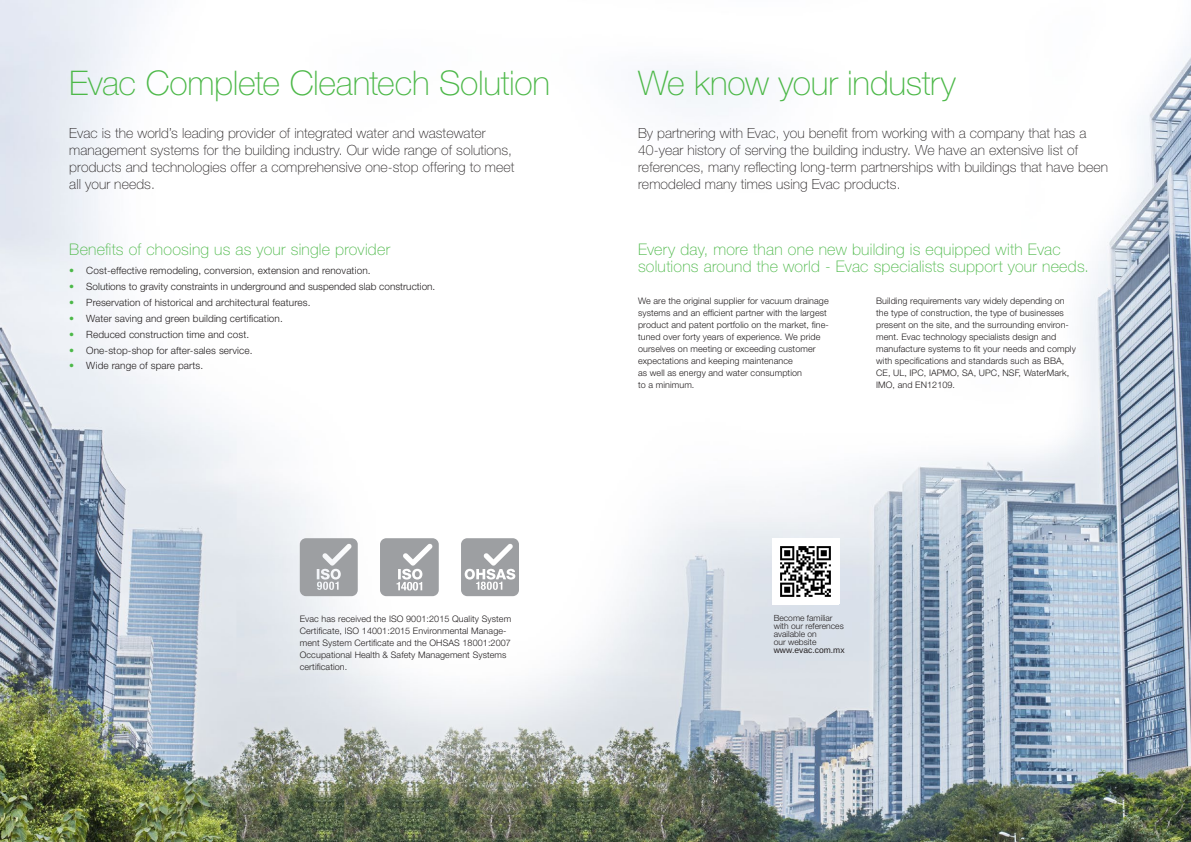
<style>
.page{position:relative;width:1191px;height:842px;background:#fff}
.page>*{position:absolute;margin:0;border:0;box-sizing:border-box;transform-origin:0 0}
.t1{font:100 34px "Helvetica Neue LT Std";letter-spacing:-.01em;color:#4cb848}
.t2{font:100 16px/17px "Helvetica Neue LT Std";letter-spacing:.015em;color:#4cb848}
.t3{font:100 14px/17px "Helvetica Neue LT Std";letter-spacing:.005em;color:#231f20}
.t4{font:300 10px "Helvetica Neue LT Std";letter-spacing:.01em;color:#231f20}
.t5{font:300 9px/12px "Helvetica Neue LT Std";letter-spacing:.01em;color:#231f20}
.t6{font:300 8.5px/8px "Helvetica Neue LT Std";letter-spacing:.005em;color:#231f20}
.t7{font:8.5px "Helvetica";letter-spacing:.005em;color:#231f20}
.s1{color:#4cb848}
</style>
<div class="page">
<img style="left:0;top:0;width:1191px;height:842px">
<svg style="left:300px;top:538px;width:58px;height:58px;background:#aaacae"></svg>
<svg style="left:461px;top:538px;width:58px;height:58px;background:#afb1b3"></svg>
<svg style="left:380px;top:538px;width:59px;height:58px;background:#abadb0"></svg>
<img style="left:772px;top:538px;width:66px;height:66px">
<h1 class="t1" style="left:69px;top:64px;width:482px">Evac Complete Cleantech Solution</h1>
<p class="t3" style="left:69px;top:125px;width:446px">Evac is the world’s leading provider of integrated water and wastewater management systems for the building industry. Our wide range of solutions, products and technologies offer a comprehensive one-stop offering to meet all your needs.</p>
<h2 class="t2" style="left:69px;top:241px;width:322px">Benefits of choosing us as your single provider</h2>
<p class="t4" style="left:69px;top:265px;width:303px"><span class="s1">•</span> Cost-effective remodeling, conversion, extension and renovation.</p>
<p class="t4" style="left:69px;top:280px;width:367px"><span class="s1">•</span> Solutions to gravity constraints in underground and suspended slab construction.</p>
<p class="t4" style="left:69px;top:296px;width:243px"><span class="s1">•</span> Preservation of historical and architectural features.</p>
<p class="t4" style="left:69px;top:312px;width:215px"><span class="s1">•</span> Water saving and green building certification.</p>
<p class="t4" style="left:69px;top:328px;width:181px"><span class="s1">•</span> Reduced construction time and cost.</p>
<p class="t4" style="left:69px;top:344px;width:185px"><span class="s1">•</span> One-stop-shop for after-sales service.</p>
<p class="t4" style="left:69px;top:360px;width:135px"><span class="s1">•</span> Wide range of spare parts.</p>
<h1 class="t1" style="left:638px;top:64px;width:319px">We know your industry</h1>
<p class="t3" style="left:638px;top:125px;width:471px">By partnering with Evac, you benefit from working with a company that has a 40-year history of serving the building industry. We have an extensive list of references, many reflecting long-term partnerships with buildings that have been remodeled many times using Evac products.</p>
<h2 class="t2" style="left:638px;top:241px;width:452px">Every day, more than one new building is equipped with Evac solutions around the world - Evac specialists support your needs.</h2>
<p class="t5" style="left:638px;top:295px;width:192px">We are the original supplier for vacuum drainage systems and an efficient partner with the largest product and patent portfolio on the market, fine&shy;tuned over forty years of experience. We pride ourselves on meeting or exceeding customer expectations and keeping maintenance<br>as well as energy and water consumption<br>to a minimum.</p>
<p class="t5" style="left:876px;top:294px;width:201px">Building requirements vary widely depending on the type of construction, the type of businesses present on the site, and the surrounding environ&shy;ment. Evac technology specialists design and manufacture systems to fit your needs and comply with specifications and standards such as BBA, CE, UL, IPC, IAPMO, SA, UPC, NSF, WaterMark, IMO, and EN12109.</p>
<p class="t5" style="left:300px;top:612px;width:213px">Evac has received the ISO 9001:2015 Quality System Certificate, ISO 14001:2015 Environmental Manage&shy;ment System Certificate and the OHSAS 18001:2007<br>Occupational Health &amp; Safety Management Systems certification.</p>
<p class="t6" style="left:773px;top:614px;width:72px">Become familiar with our references available on<br>our website</p>
<p class="t7" style="left:773px;top:645px;width:72px">www.evac.com.mx</p>
</div>
